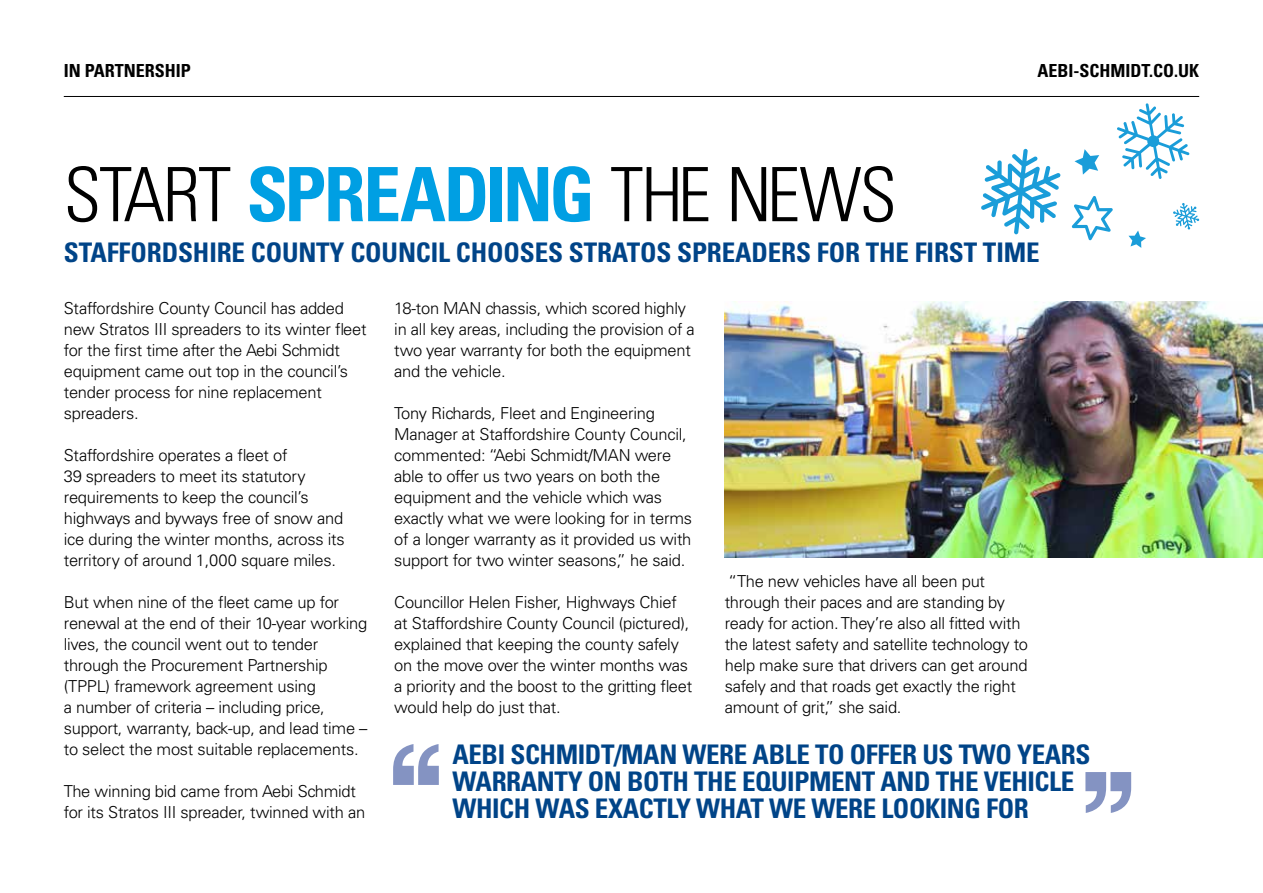
<style>
.page{position:relative;width:1263px;height:893px;background:#fff}
.page>*{position:absolute;margin:0;border:0;box-sizing:border-box;transform-origin:0 0}
.t1{font:700 149.1px "Helvetica";color:#8493c2}
.t2{font:300 condensed 75px "Univers LT Std";letter-spacing:-.03em;color:#000}
.t3{font:700 condensed 27px/27px "Univers LT Std";letter-spacing:-.015em;color:#048}
.t4{font:700 condensed 18px "Univers LT Std";color:#000}
.t5{font:300 16.5px/21px "Univers LT Std";letter-spacing:-.015em;color:#000}
.s1{font-weight:700;color:#009fe3}
</style>
<div class="page">
<img style="left:725px;top:302px;width:538px;height:256px">
<hr style="left:64px;top:96px;width:1135px;height:1px;background:#000">
<svg style="left:981px;top:149px;width:80px;height:85px"></svg>
<svg style="left:1074px;top:149px;width:25px;height:26px"></svg>
<svg style="left:1117px;top:103px;width:72px;height:76px"></svg>
<svg style="left:1072px;top:196px;width:41px;height:44px"></svg>
<svg style="left:1128px;top:231px;width:18px;height:17px"></svg>
<svg style="left:1173px;top:203px;width:26px;height:27px"></svg>
<p class="t4" style="left:64px;top:59px;width:129px">IN PARTNERSHIP</p>
<p class="t4" style="left:1037px;top:59px;width:163px">AEBI-SCHMIDT.CO.UK</p>
<h2 class="t2" style="left:64px;top:150px;width:835px">START <span class="s1">SPREADING</span> THE NEWS</h2>
<h3 class="t3" style="left:64px;top:239px;width:977px">STAFFORDSHIRE COUNTY COUNCIL CHOOSES STRATOS SPREADERS FOR THE FIRST TIME</h3>
<p class="t5" style="left:394px;top:298px;width:302px">18-ton MAN chassis, which scored highly in all key areas, including the provision of a two year warranty for both the equipment and the vehicle.</p>
<p class="t5" style="left:394px;top:403px;width:299px">Tony Richards, Fleet and Engineering Manager at Staffordshire County Council, commented: “Aebi Schmidt/MAN were able to offer us two years on both the equipment and the vehicle which was exactly what we were looking for in terms of a longer warranty as it provided us with support for two winter seasons,” he said.</p>
<p class="t5" style="left:394px;top:592px;width:299px">Councillor Helen Fisher, Highways Chief at Staffordshire County Council (pictured), explained that keeping the county safely on the move over the winter months was a priority and the boost to the gritting fleet would help do just that.</p>
<p class="t5" style="left:64px;top:298px;width:304px">Staffordshire County Council has added new Stratos III spreaders to its winter fleet for the first time after the Aebi Schmidt equipment came out top in the council’s tender process for nine replacement spreaders.</p>
<p class="t5" style="left:64px;top:445px;width:282px">Staffordshire operates a fleet of<br>39 spreaders to meet its statutory requirements to keep the council’s highways and byways free of snow and ice during the winter months, across its territory of around 1,000 square miles.</p>
<p class="t5" style="left:64px;top:592px;width:305px">But when nine of the fleet came up for renewal at the end of their 10-year working lives, the council went out to tender through the Procurement Partnership (TPPL) framework agreement using<br>a number of criteria – including price, support, warranty, back-up, and lead time – to select the most suitable replacements.</p>
<p class="t5" style="left:64px;top:781px;width:303px">The winning bid came from Aebi Schmidt for its Stratos III spreader, twinned with an</p>
<p class="t5" style="left:725px;top:571px;width:305px">“The new vehicles have all been put through their paces and are standing by ready for action. They’re also all fitted with the latest safety and satellite technology to help make sure that drivers can get around safely and that roads get exactly the right amount of grit,” she said.</p>
<h3 class="t3" style="left:452px;top:740px;width:639px">AEBI SCHMIDT/MAN WERE ABLE TO OFFER US TWO YEARS<br>WARRANTY ON BOTH THE EQUIPMENT AND THE VEHICLE<br>WHICH WAS EXACTLY WHAT WE WERE LOOKING FOR</h3>
<h1 class="t1" style="left:383px;top:679px;width:68px">‘‘</h1>
<h1 class="t1" style="left:1141px;top:877px;width:68px;rotate:-180deg">‘‘</h1>
</div>
